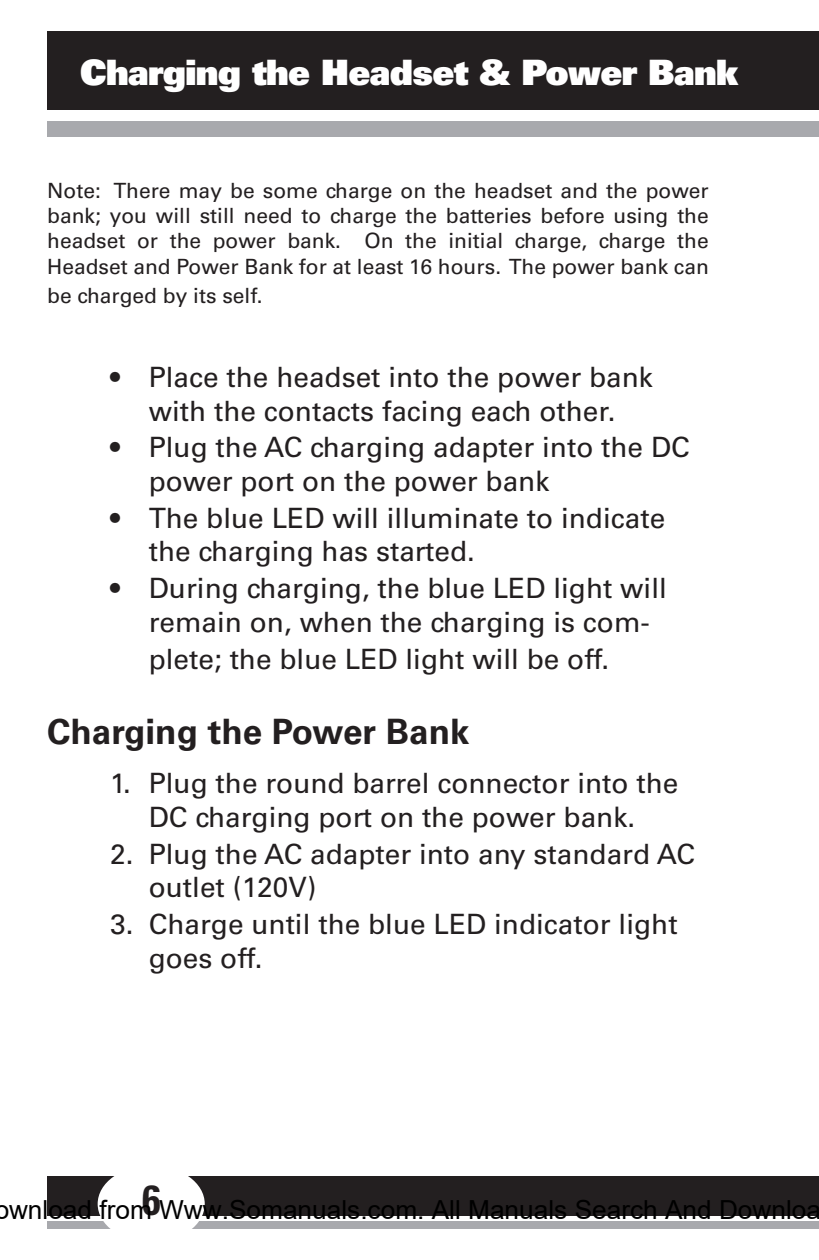
<style>
.page{position:relative;width:819px;height:1260px;background:#fff}
.page>*{position:absolute;margin:0;border:0;box-sizing:border-box;transform-origin:0 0}
.t1{font:900 35px "Univers";letter-spacing:-.02em;color:#fff}
.t2{font:700 35px "Univers";color:#231f20}
.t3{font:28px/33.6px "Univers";color:#231f20}
.t4{font:26.25px "Arial";color:#000}
.t5{font:21px/25.2px "Univers";color:#231f20;text-align:justify}
</style>
<div class="page">
<div style="left:47px;top:32px;width:772px;height:78px;background:#231f20"></div>
<div style="left:47px;top:121px;width:772px;height:15px;background:#a8a9ad"></div>
<div style="left:47px;top:1176px;width:772px;height:39px;background:#231f20"></div>
<div style="left:47px;top:1221px;width:772px;height:7px;background:#a8a9ad"></div>
<div style="left:98px;top:1166px;width:107px;height:76px;background:#fff;border-radius:50%"></div>
<p class="t1" style="left:80px;top:49px;width:659px">Charging the Headset &amp; Power Bank</p>
<p class="t5" style="left:47px;top:178px;width:663px">Note: There may be some charge on the headset and the power bank; you will still need to charge the batteries before using the headset or the power bank. On the initial charge, charge the Headset and Power Bank for at least 16 hours. The power bank can</p>
<p class="t5" style="left:47px;top:283px;width:217px">be charged by its self.</p>
<p class="t3" style="left:110px;top:360px;width:544px;text-align:center">• Place the headset into the power bank with the contacts facing each other.</p>
<p class="t3" style="left:149px;top:431px;width:543px;text-indent:-38px">• Plug the AC charging adapter into the DC power port on the power bank</p>
<p class="t3" style="left:149px;top:501px;width:518px;text-indent:-38px">• The blue LED will illuminate to indicate the charging has started.</p>
<p class="t3" style="left:149px;top:571px;width:520px;text-indent:-38px">• During charging, the blue LED light will remain on, when the charging is com-</p>
<p class="t3" style="left:149px;top:643px;width:462px">plete; the blue LED light will be off.</p>
<p class="t2" style="left:47px;top:711px;width:424px">Charging the Power Bank</p>
<p class="t3" style="left:110px;top:767px;width:570px;text-align:center">1. Plug the round barrel connector into the<br>DC charging port on the power bank.</p>
<p class="t3" style="left:149px;top:837px;width:548px;text-indent:-38px">2. Plug the AC adapter into any standard AC outlet (120V)</p>
<p class="t3" style="left:149px;top:907px;width:530px;text-indent:-38px">3. Charge until the blue LED indicator light goes off.</p>
<p class="t4" style="left:-6px;top:1196px;width:828px">ownload from Www.Somanuals.com. All Manuals Search And Downloa</p>
</div>
